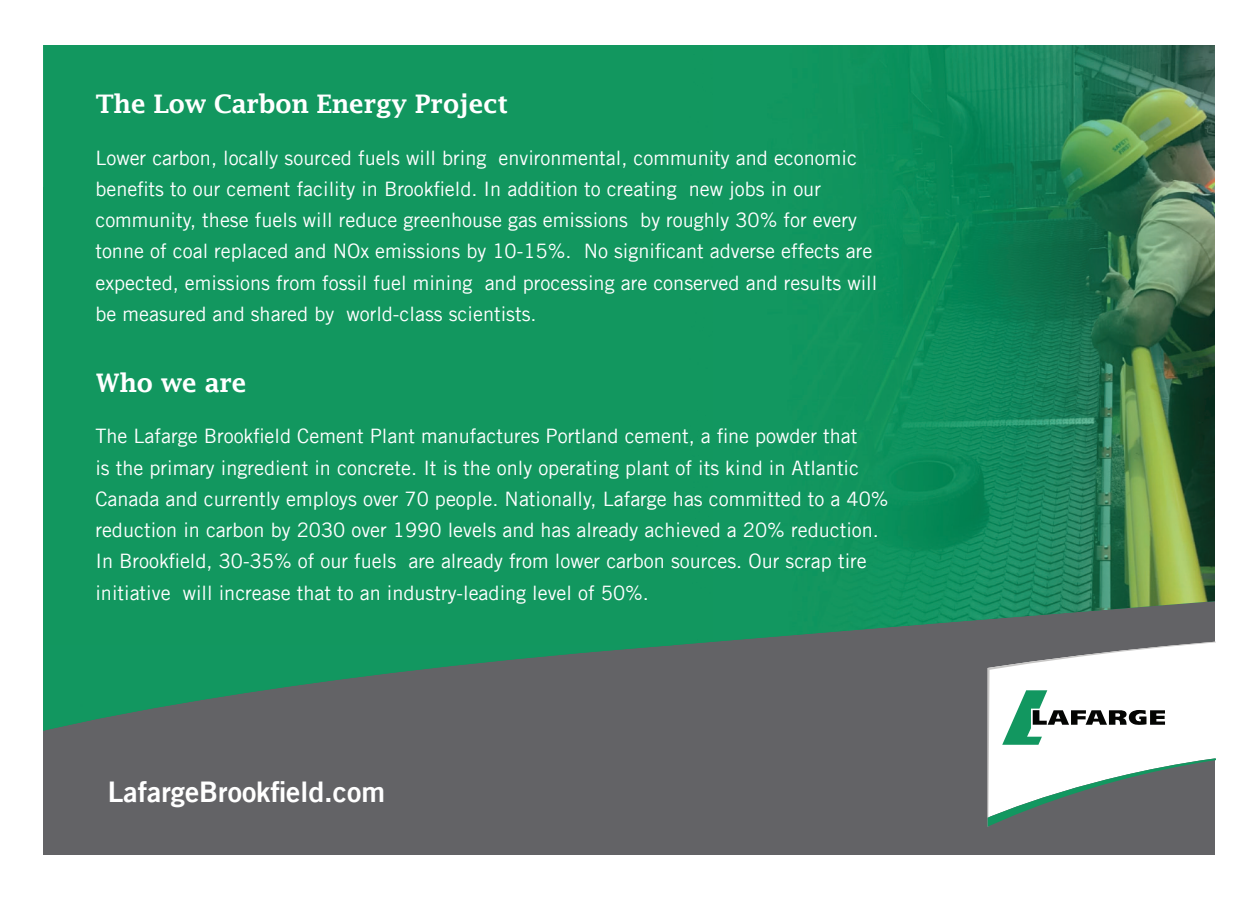
<style>
.page{position:relative;width:1260px;height:900px;background:#fff}
.page>*{position:absolute;margin:0;border:0;box-sizing:border-box;transform-origin:0 0}
.t1{font:28.5px "Trade Gothic LT Bold Two";color:#fff}
.t2{font:600 25.5px "Lucida Fax";letter-spacing:-.02em;color:#fff}
.t3{font:20px/31.2px "Trade Gothic LT";color:#fff}
</style>
<div class="page">
<div style="left:43px;top:187px;width:1172px;height:668px;background:#636366"></div>
<div style="left:43px;top:45px;width:670px;height:600px;background:#12975f"></div>
<img style="left:713px;top:45px;width:502px;height:597px">
<img style="left:43px;top:645px;width:631px;height:86px">
<svg style="left:988px;top:640px;width:227px;height:187px"></svg>
<p class="t2" style="left:95px;top:90px;width:414px">The Low Carbon Energy Project</p>
<p class="t3" style="left:95px;top:142px;width:783px">Lower carbon, locally sourced fuels will bring environmental, community and economic benefits to our cement facility in Brookfield. In addition to creating new jobs in our community, these fuels will reduce greenhouse gas emissions by roughly 30% for every tonne of coal replaced and NOx emissions by 10-15%. No significant adverse effects are expected, emissions from fossil fuel mining and processing are conserved and results will be measured and shared by world-class scientists.</p>
<p class="t2" style="left:95px;top:368px;width:153px">Who we are</p>
<p class="t3" style="left:95px;top:420px;width:795px">The Lafarge Brookfield Cement Plant manufactures Portland cement, a fine powder that<br>is the primary ingredient in concrete. It is the only operating plant of its kind in Atlantic Canada and currently employs over 70 people. Nationally, Lafarge has committed to a 40% reduction in carbon by 2030 over 1990 levels and has already achieved a 20% reduction.<br>In Brookfield, 30-35% of our fuels are already from lower carbon sources. Our scrap tire initiative will increase that to an industry-leading level of 50%.</p>
<h1 class="t1" style="left:108px;top:774px;width:279px">LafargeBrookfield.com</h1>
</div>
